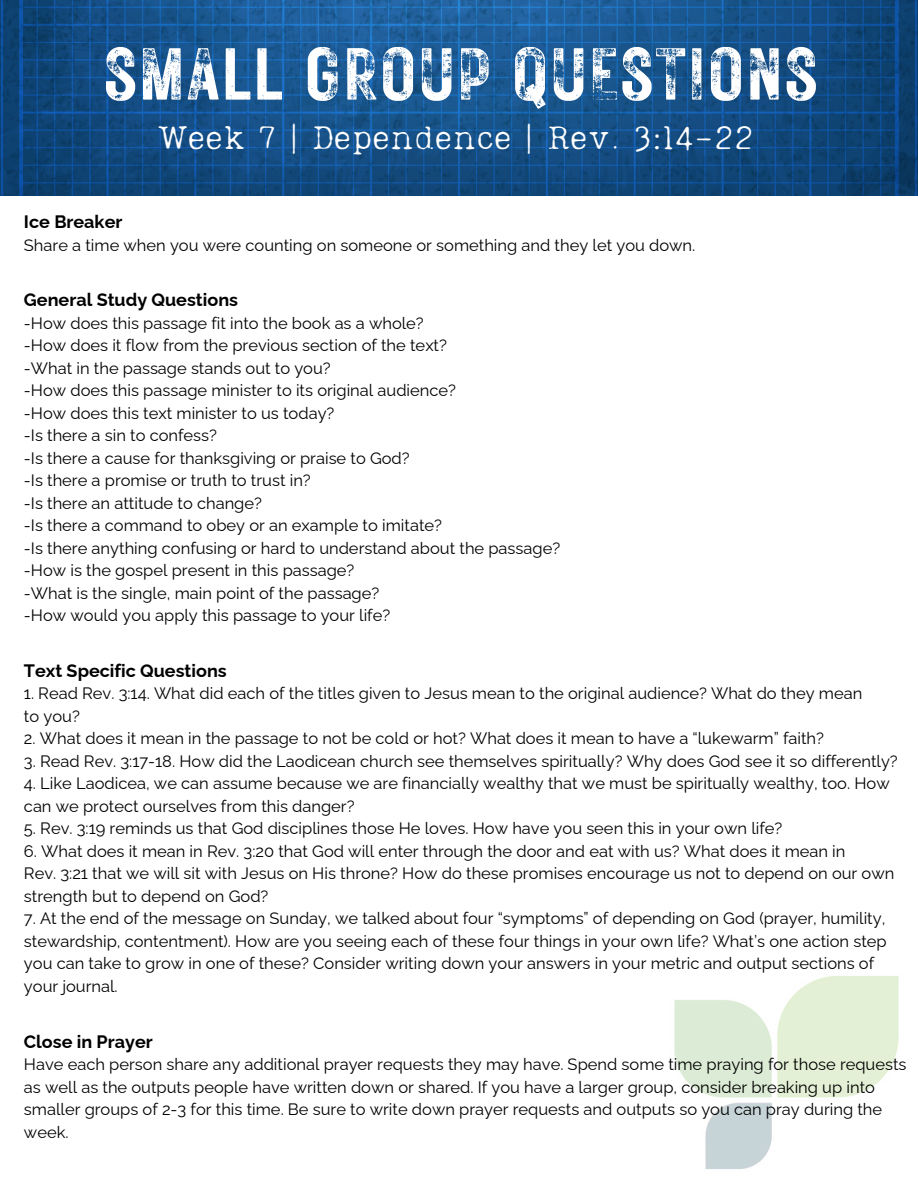
<style>
.page{position:relative;width:918px;height:1188px;background:#fff}
.page>*{position:absolute;margin:0;border:0;box-sizing:border-box;transform-origin:0 0}
.t1{font:73.5px "Rustic Printed Stamp";color:#fff}
.t2{font:33px "Lumios TW Old";color:#fff}
.t3{font:700 18px "Raleway";color:#000}
.t4{font:16.5px/22.5px "Raleway";color:#000}
</style>
<div class="page">
<img style="left:0;top:0;width:918px;height:195px">
<img style="left:674px;top:976px;width:225px;height:193px">
<p class="t1" style="left:103px;top:25px;width:717px">SMALL GROUP QUESTIONS</p>
<p class="t2" style="left:159px;top:115px;width:596px">Week 7 | Dependence | Rev. 3:14-22</p>
<h1 class="t3" style="left:24px;top:211px;width:100px">Ice Breaker</h1>
<h2 class="t4" style="left:24px;top:234px;width:673px">Share a time when you were counting on someone or something and they let you down.</h2>
<p class="t3" style="left:24px;top:289px;width:216px">General Study Questions</p>
<p class="t4" style="left:24px;top:312px;width:401px">-How does this passage fit into the book as a whole?</p>
<p class="t4" style="left:24px;top:334px;width:425px">-How does it flow from the previous section of the text?</p>
<p class="t4" style="left:24px;top:357px;width:308px">-What in the passage stands out to you?</p>
<p class="t4" style="left:24px;top:379px;width:434px">-How does this passage minister to its original audience?</p>
<p class="t4" style="left:24px;top:402px;width:312px">-How does this text minister to us today?</p>
<p class="t4" style="left:24px;top:424px;width:195px">-Is there a sin to confess?</p>
<p class="t4" style="left:24px;top:447px;width:387px">-Is there a cause for thanksgiving or praise to God?</p>
<p class="t4" style="left:24px;top:469px;width:288px">-Is there a promise or truth to trust in?</p>
<p class="t4" style="left:24px;top:492px;width:240px">-Is there an attitude to change?</p>
<p class="t4" style="left:24px;top:514px;width:420px">-Is there a command to obey or an example to imitate?</p>
<p class="t4" style="left:24px;top:537px;width:538px">-Is there anything confusing or hard to understand about the passage?</p>
<p class="t4" style="left:24px;top:559px;width:332px">-How is the gospel present in this passage?</p>
<p class="t4" style="left:24px;top:582px;width:357px">-What is the single, main point of the passage?</p>
<p class="t4" style="left:24px;top:604px;width:368px">-How would you apply this passage to your life?</p>
<p class="t3" style="left:24px;top:660px;width:204px">Text Specific Questions</p>
<p class="t4" style="left:24px;top:682px;width:840px">1. Read Rev. 3:14. What did each of the titles given to Jesus mean to the original audience? What do they mean</p>
<p class="t4" style="left:24px;top:705px;width:57px">to you?</p>
<p class="t4" style="left:24px;top:727px;width:802px">2. What does it mean in the passage to not be cold or hot? What does it mean to have a “lukewarm” faith?</p>
<p class="t4" style="left:24px;top:750px;width:875px">3. Read Rev. 3:17-18. How did the Laodicean church see themselves spiritually? Why does God see it so differently?</p>
<p class="t4" style="left:24px;top:772px;width:867px">4. Like Laodicea, we can assume because we are financially wealthy that we must be spiritually wealthy, too. How can we protect ourselves from this danger?</p>
<p class="t4" style="left:24px;top:817px;width:760px">5. Rev. 3:19 reminds us that God disciplines those He loves. How have you seen this in your own life?</p>
<p class="t4" style="left:24px;top:840px;width:823px">6. What does it mean in Rev. 3:20 that God will enter through the door and eat with us? What does it mean in</p>
<p class="t4" style="left:24px;top:862px;width:872px">Rev. 3:21 that we will sit with Jesus on His throne? How do these promises encourage us not to depend on our own strength but to depend on God?</p>
<p class="t4" style="left:24px;top:907px;width:864px">7. At the end of the message on Sunday, we talked about four “symptoms” of depending on God (prayer, humility, stewardship, contentment). How are you seeing each of these four things in your own life? What’s one action step you can take to grow in one of these? Consider writing down your answers in your metric and output sections of your journal.</p>
<p class="t3" style="left:24px;top:1031px;width:130px">Close in Prayer</p>
<p class="t4" style="left:24px;top:1053px;width:884px">Have each person share any additional prayer requests they may have. Spend some time praying for those requests as well as the outputs people have written down or shared. If you have a larger group, consider breaking up into smaller groups of 2-3 for this time. Be sure to write down prayer requests and outputs so you can pray during the week.</p>
</div>
